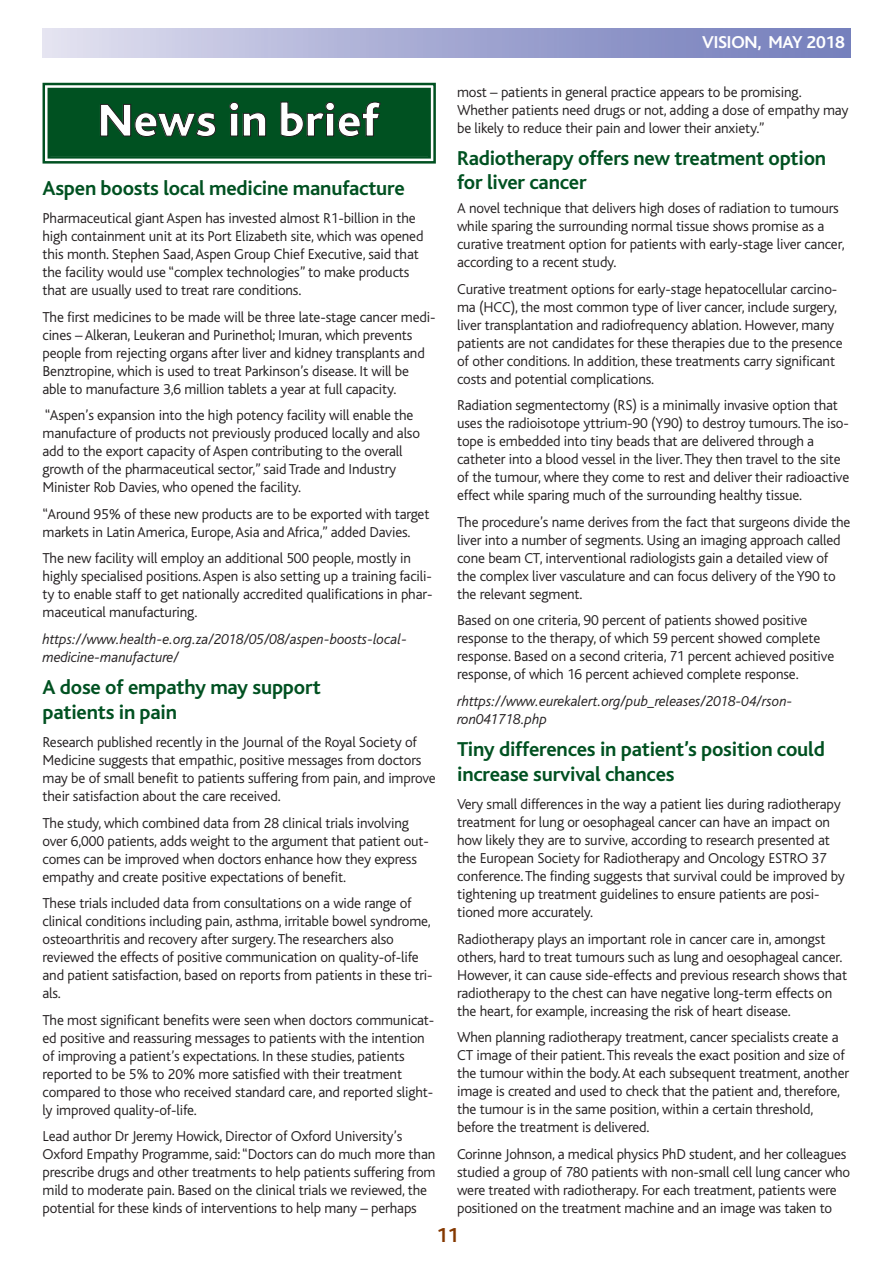
<style>
.page{position:relative;width:893px;height:1263px;background:#fff}
.page>*{position:absolute;margin:0;border:0;box-sizing:border-box;transform-origin:0 0}
.t1{font:800 48px "Bliss";color:#fff}
.t2{font:700 21px/25.2px "Bliss";letter-spacing:-.01em;color:#005121}
.t3{font:700 21px "Bliss";color:#843800}
.t4{font:700 18px "Bliss";letter-spacing:-.01em;color:#fff}
.t5{font:300 15px/18px "Bliss";letter-spacing:-.01em;color:#231f20}
.t6{font:italic 300 15px/18px "Bliss";letter-spacing:-.01em;color:#231f20}
</style>
<div class="page">
<svg style="left:42px;top:82px;width:394px;height:82px;background:#166034"></svg>
<h1 class="t1" style="left:98px;top:102px;width:283px">News in brief</h1>
<h2 class="t2" style="left:43px;top:177px;width:364px">Aspen boosts local medicine manufacture</h2>
<p class="t5" style="left:43px;top:211px;width:383px">Pharmaceutical giant Aspen has invested almost R1-billion in the high containment unit at its Port Elizabeth site, which was opened this month. Stephen Saad, Aspen Group Chief Executive, said that the facility would use “complex technologies” to make products that are usually used to treat rare conditions.</p>
<p class="t5" style="left:43px;top:309px;width:395px">The first medicines to be made will be three late-stage cancer medi&shy;cines – Alkeran, Leukeran and Purinethol; Imuran, which prevents people from rejecting organs after liver and kidney transplants and Benztropine, which is used to treat Parkinson’s disease. It will be able to manufacture 3,6 million tablets a year at full capacity.</p>
<p class="t5" style="left:43px;top:408px;width:379px">“Aspen’s expansion into the high potency facility will enable the manufacture of products not previously produced locally and also add to the export capacity of Aspen contributing to the overall growth of the pharmaceutical sector,” said Trade and Industry Minister Rob Davies, who opened the facility.</p>
<p class="t5" style="left:43px;top:506px;width:388px">“Around 95% of these new products are to be exported with target markets in Latin America, Europe, Asia and Africa,” added Davies.</p>
<p class="t5" style="left:43px;top:551px;width:391px">The new facility will employ an additional 500 people, mostly in highly specialised positions. Aspen is also setting up a training facili&shy;ty to enable staff to get nationally accredited qualifications in phar&shy;maceutical manufacturing.</p>
<p class="t6" style="left:43px;top:631px;width:366px">https://www.health-e.org.za/2018/05/08/aspen-boosts-local&shy;medicine-manufacture/</p>
<h2 class="t2" style="left:43px;top:676px;width:280px">A dose of empathy may support patients in pain</h2>
<p class="t5" style="left:43px;top:735px;width:395px">Research published recently in the Journal of the Royal Society of Medicine suggests that empathic, positive messages from doctors may be of small benefit to patients suffering from pain, and improve their satisfaction about the care received.</p>
<p class="t5" style="left:43px;top:815px;width:388px">The study, which combined data from 28 clinical trials involving over 6,000 patients, adds weight to the argument that patient out&shy;comes can be improved when doctors enhance how they express empathy and create positive expectations of benefit.</p>
<p class="t5" style="left:43px;top:896px;width:392px">These trials included data from consultations on a wide range of clinical conditions including pain, asthma, irritable bowel syndrome, osteoarthritis and recovery after surgery. The researchers also reviewed the effects of positive communication on quality-of-life and patient satisfaction, based on reports from patients in these tri&shy;als.</p>
<p class="t5" style="left:43px;top:1012px;width:393px">The most significant benefits were seen when doctors communicat&shy;ed positive and reassuring messages to patients with the intention of improving a patient’s expectations. In these studies, patients reported to be 5% to 20% more satisfied with their treatment compared to those who received standard care, and reported slight&shy;ly improved quality-of-life.</p>
<p class="t5" style="left:43px;top:1129px;width:395px">Lead author Dr Jeremy Howick, Director of Oxford University’s Oxford Empathy Programme, said: “Doctors can do much more than prescribe drugs and other treatments to help patients suffering from mild to moderate pain. Based on the clinical trials we reviewed, the potential for these kinds of interventions to help many – perhaps</p>
<p class="t4" style="left:702px;top:36px;width:144px">VISION, MAY 2018</p>
<p class="t5" style="left:457px;top:84px;width:393px">most – patients in general practice appears to be promising.<br>Whether patients need drugs or not, adding a dose of empathy may be likely to reduce their pain and lower their anxiety.”</p>
<h2 class="t2" style="left:457px;top:148px;width:371px;line-height:24px">Radiotherapy offers new treatment option for liver cancer</h2>
<p class="t5" style="left:457px;top:201px;width:389px">A novel technique that delivers high doses of radiation to tumours while sparing the surrounding normal tissue shows promise as a curative treatment option for patients with early-stage liver cancer, according to a recent study.</p>
<p class="t5" style="left:457px;top:281px;width:387px">Curative treatment options for early-stage hepatocellular carcino&shy;ma (HCC), the most common type of liver cancer, include surgery, liver transplantation and radiofrequency ablation. However, many patients are not candidates for these therapies due to the presence of other conditions. In addition, these treatments carry significant costs and potential complications.</p>
<p class="t5" style="left:457px;top:398px;width:394px">Radiation segmentectomy (RS) is a minimally invasive option that uses the radioisotope yttrium-90 (Y90) to destroy tumours. The iso&shy;tope is embedded into tiny beads that are delivered through a catheter into a blood vessel in the liver. They then travel to the site of the tumour, where they come to rest and deliver their radioactive effect while sparing much of the surrounding healthy tissue.</p>
<p class="t5" style="left:457px;top:514px;width:395px">The procedure’s name derives from the fact that surgeons divide the liver into a number of segments. Using an imaging approach called cone beam CT, interventional radiologists gain a detailed view of the complex liver vasculature and can focus delivery of the Y90 to the relevant segment.</p>
<p class="t5" style="left:457px;top:613px;width:379px">Based on one criteria, 90 percent of patients showed positive response to the therapy, of which 59 percent showed complete response. Based on a second criteria, 71 percent achieved positive response, of which 16 percent achieved complete response.</p>
<p class="t6" style="left:457px;top:693px;width:337px">rhttps://www.eurekalert.org/pub_releases/2018-04/rson&shy;ron041718.php</p>
<h2 class="t2" style="left:457px;top:738px;width:369px">Tiny differences in patient’s position could increase survival chances</h2>
<p class="t5" style="left:457px;top:797px;width:389px">Very small differences in the way a patient lies during radiotherapy treatment for lung or oesophageal cancer can have an impact on how likely they are to survive, according to research presented at the European Society for Radiotherapy and Oncology ESTRO 37 conference. The finding suggests that survival could be improved by tightening up treatment guidelines to ensure patients are posi&shy;tioned more accurately.</p>
<p class="t5" style="left:457px;top:931px;width:391px">Radiotherapy plays an important role in cancer care in, amongst others, hard to treat tumours such as lung and oesophageal cancer.<br>However, it can cause side-effects and previous research shows that radiotherapy to the chest can have negative long-term effects on the heart, for example, increasing the risk of heart disease.</p>
<p class="t5" style="left:457px;top:1030px;width:393px">When planning radiotherapy treatment, cancer specialists create a CT image of their patient. This reveals the exact position and size of the tumour within the body. At each subsequent treatment, another image is created and used to check that the patient and, therefore, the tumour is in the same position, within a certain threshold, before the treatment is delivered.</p>
<p class="t5" style="left:457px;top:1146px;width:395px">Corinne Johnson, a medical physics PhD student, and her colleagues studied a group of 780 patients with non-small cell lung cancer who were treated with radiotherapy. For each treatment, patients were positioned on the treatment machine and an image was taken to</p>
<h2 class="t3" style="left:436px;top:1227px;width:24px">11</h2>
</div>
